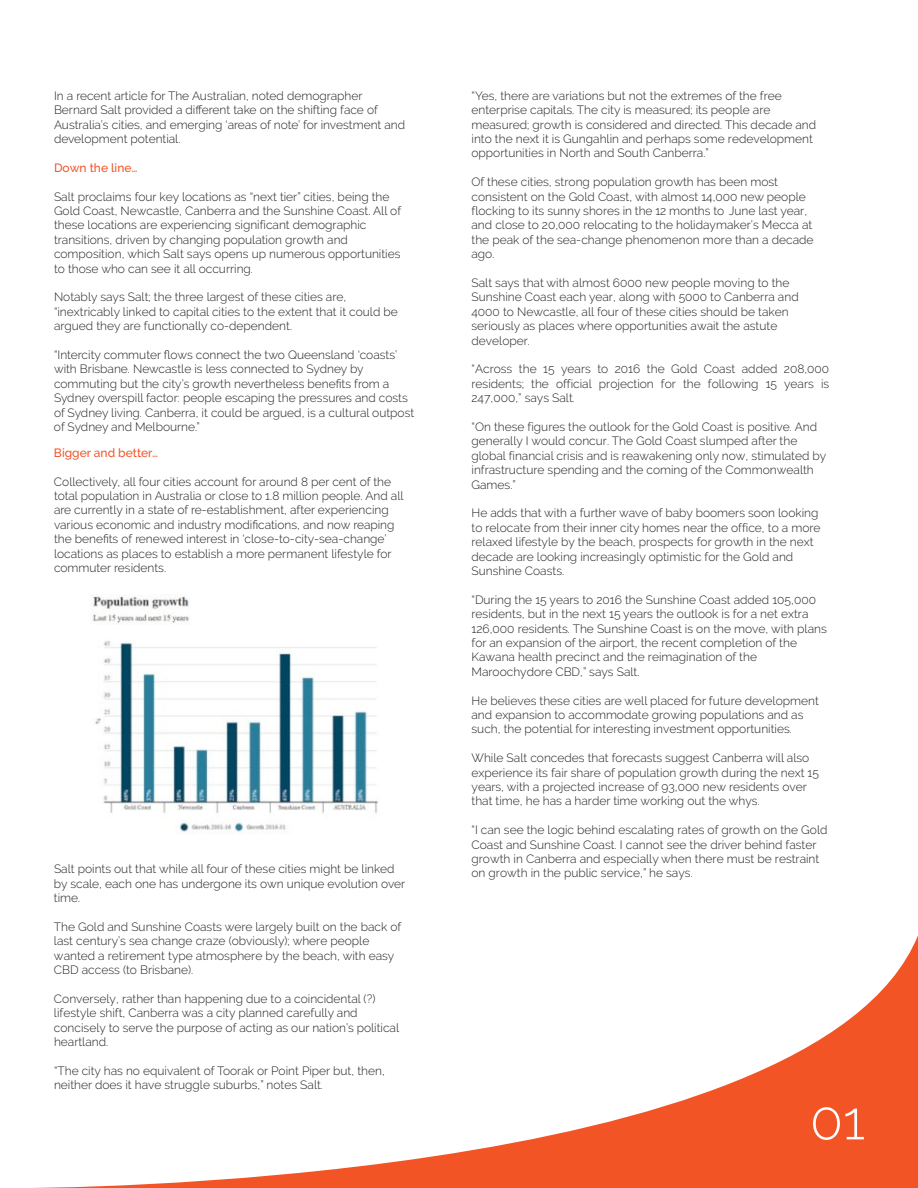
<style>
.page{position:relative;width:918px;height:1188px;background:#fff}
.page>*{position:absolute;margin:0;border:0;box-sizing:border-box;transform-origin:0 0}
.Issue_Title{font:300 54px "Raleway";color:#fff}
.Body{font:300 12px/14.4px "Raleway";color:#231f20}
.Body-2{font:500 12px "Raleway";color:#f25426}
</style>
<div class="page">
<svg style="left:33px;top:935px;width:885px;height:253px"></svg>
<img style="left:90px;top:594px;width:288px;height:239px">
<p class="Body" style="left:54px;top:88px;width:353px">In a recent article for The Australian, noted demographer Bernard Salt provided a different take on the shifting face of Australia’s cities, and emerging ‘areas of note’ for investment and development potential.</p>
<p class="Body-2" style="left:54px;top:161px;width:85px">Down the line…</p>
<p class="Body" style="left:54px;top:189px;width:349px">Salt proclaims four key locations as “next tier” cities, being the Gold Coast, Newcastle, Canberra and the Sunshine Coast. All of these locations are experiencing significant demographic transitions, driven by changing population growth and composition, which Salt says opens up numerous opportunities to those who can see it all occurring.</p>
<p class="Body" style="left:54px;top:290px;width:345px">Notably says Salt; the three largest of these cities are, “inextricably linked to capital cities to the extent that it could be argued they are functionally co-dependent.</p>
<p class="Body" style="left:54px;top:348px;width:362px">“Intercity commuter flows connect the two Queensland ‘coasts’ with Brisbane. Newcastle is less connected to Sydney by commuting but the city’s growth nevertheless benefits from a Sydney overspill factor: people escaping the pressures and costs of Sydney living. Canberra, it could be argued, is a cultural outpost of Sydney and Melbourne.”</p>
<p class="Body-2" style="left:54px;top:446px;width:106px">Bigger and better…</p>
<p class="Body" style="left:54px;top:474px;width:351px">Collectively, all four cities account for around 8 per cent of the total population in Australia or close to 1.8 million people. And all are currently in a state of re-establishment, after experiencing various economic and industry modifications, and now reaping the benefits of renewed interest in ‘close-to-city-sea-change’ locations as places to establish a more permanent lifestyle for commuter residents.</p>
<p class="Body" style="left:54px;top:862px;width:353px">Salt points out that while all four of these cities might be linked by scale, each one has undergone its own unique evolution over time.</p>
<p class="Body" style="left:54px;top:919px;width:349px">The Gold and Sunshine Coasts were largely built on the back of last century’s sea change craze (obviously); where people wanted a retirement type atmosphere by the beach, with easy CBD access (to Brisbane).</p>
<p class="Body" style="left:54px;top:991px;width:347px">Conversely, rather than happening due to a coincidental (?) lifestyle shift, Canberra was a city planned carefully and concisely to serve the purpose of acting as our nation’s political heartland.</p>
<p class="Body" style="left:54px;top:1063px;width:332px">“The city has no equivalent of Toorak or Point Piper but, then, neither does it have struggle suburbs,” notes Salt.</p>
<p class="Body" style="left:472px;top:88px;width:346px">“Yes, there are variations but not the extremes of the free enterprise capitals. The city is measured; its people are measured; growth is considered and directed. This decade and into the next it is Gungahlin and perhaps some redevelopment opportunities in North and South Canberra.”</p>
<p class="Body" style="left:472px;top:175px;width:344px">Of these cities, strong population growth has been most consistent on the Gold Coast, with almost 14,000 new people flocking to its sunny shores in the 12 months to June last year, and close to 20,000 relocating to the holidaymaker’s Mecca at the peak of the sea-change phenomenon more than a decade ago.</p>
<p class="Body" style="left:472px;top:276px;width:329px">Salt says that with almost 6000 new people moving to the Sunshine Coast each year, along with 5000 to Canberra and 4000 to Newcastle, all four of these cities should be taken seriously as places where opportunities await the astute developer.</p>
<p class="Body" style="left:472px;top:362px;width:359px;text-align:justify">“Across the 15 years to 2016 the Gold Coast added 208,000 residents; the official projection for the following 15 years is 247,000,” says Salt.</p>
<p class="Body" style="left:472px;top:420px;width:356px">“On these figures the outlook for the Gold Coast is positive. And generally I would concur. The Gold Coast slumped after the global financial crisis and is reawakening only now, stimulated by infrastructure spending and the coming of the Commonwealth Games.”</p>
<p class="Body" style="left:472px;top:506px;width:351px">He adds that with a further wave of baby boomers soon looking to relocate from their inner city homes near the office, to a more relaxed lifestyle by the beach, prospects for growth in the next decade are looking increasingly optimistic for the Gold and Sunshine Coasts.</p>
<p class="Body" style="left:472px;top:592px;width:357px">“During the 15 years to 2016 the Sunshine Coast added 105,000 residents, but in the next 15 years the outlook is for a net extra 126,000 residents. The Sunshine Coast is on the move, with plans for an expansion of the airport, the recent completion of the Kawana health precinct and the reimagination of the Maroochydore CBD,” says Salt.</p>
<p class="Body" style="left:472px;top:693px;width:349px">He believes these cities are well placed for future development and expansion to accommodate growing populations and as such, the potential for interesting investment opportunities.</p>
<p class="Body" style="left:472px;top:751px;width:349px">While Salt concedes that forecasts suggest Canberra will also experience its fair share of population growth during the next 15 years, with a projected increase of 93,000 new residents over that time, he has a harder time working out the whys.</p>
<p class="Body" style="left:472px;top:823px;width:357px">“I can see the logic behind escalating rates of growth on the Gold Coast and Sunshine Coast. I cannot see the driver behind faster growth in Canberra and especially when there must be restraint on growth in the public service,” he says.</p>
<p class="Issue_Title" style="left:810px;top:1089px;width:57px">01</p>
</div>
